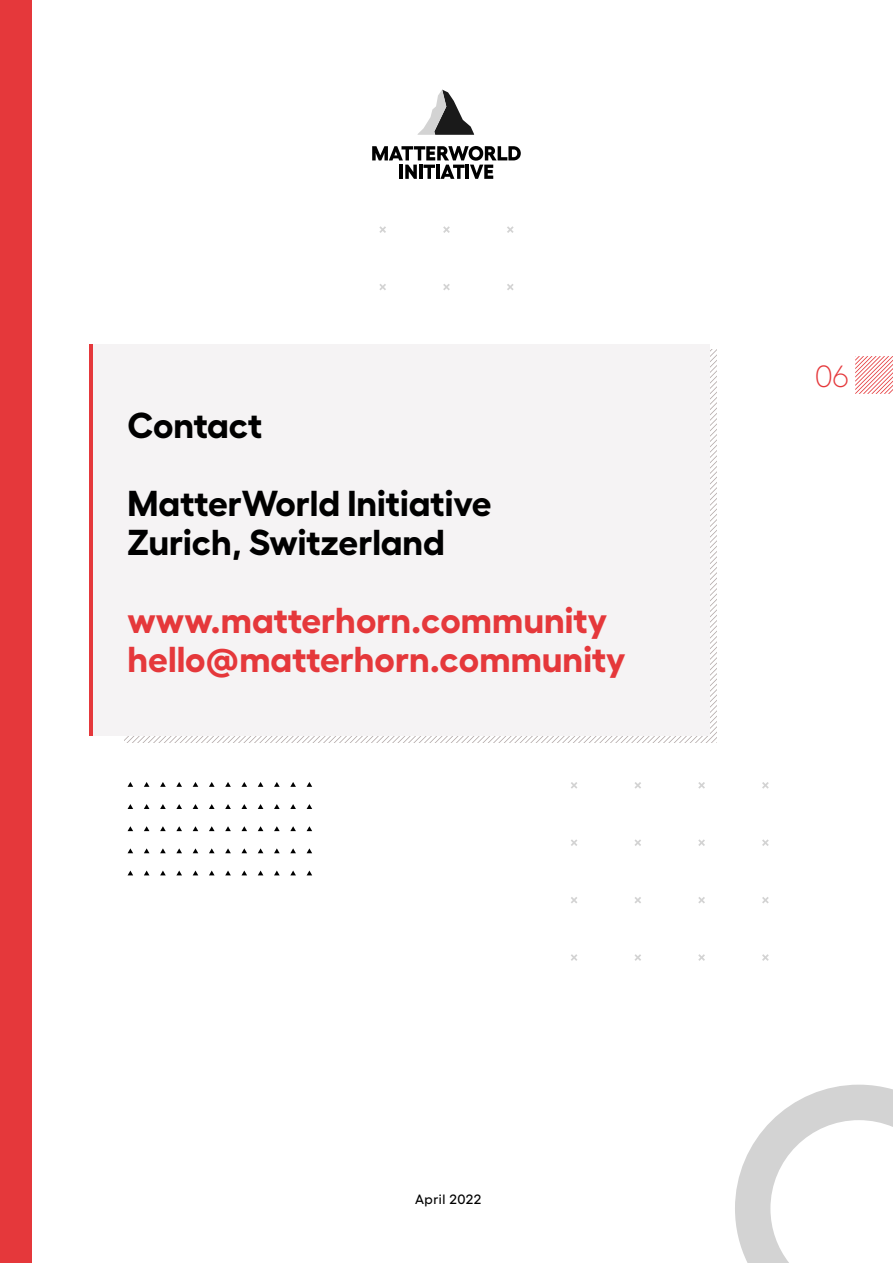
<style>
.page{position:relative;width:893px;height:1263px;background:#fff}
.page>*{position:absolute;margin:0;border:0;box-sizing:border-box;transform-origin:0 0}
.t1{font:700 36px/39px "Fellix";color:#e5383b}
.t2{font:700 36px/78px "Fellix";color:#000}
.t3{font:300 30.6px "Fellix";color:#e5383b}
.t4{font:500 13.5px "Fellix";letter-spacing:.04em;color:#000}
</style>
<div class="page">
<svg style="left:855px;top:356px;width:38px;height:38px"></svg>
<svg style="left:417px;top:90px;width:57px;height:45px"></svg>
<svg style="left:372px;top:146px;width:149px;height:33px"></svg>
<div style="left:0;top:0;width:31px;height:1263px;background:#e5383b"></div>
<svg style="left:735px;top:1085px;width:158px;height:178px"></svg>
<svg style="left:379px;top:284px;width:7px;height:6px"></svg>
<svg style="left:443px;top:284px;width:7px;height:6px"></svg>
<svg style="left:507px;top:284px;width:7px;height:6px"></svg>
<svg style="left:379px;top:226px;width:7px;height:7px"></svg>
<svg style="left:443px;top:226px;width:7px;height:7px"></svg>
<svg style="left:507px;top:226px;width:7px;height:7px"></svg>
<svg style="left:124px;top:350px;width:592px;height:392px"></svg>
<div style="left:93px;top:344px;width:617px;height:392px;background:#f5f3f4"></div>
<hr style="left:89px;top:344px;width:4px;height:392px;background:#e5383b">
<svg style="left:128px;top:782px;width:5px;height:5px"></svg>
<svg style="left:144px;top:782px;width:5px;height:5px"></svg>
<svg style="left:160px;top:782px;width:6px;height:5px"></svg>
<svg style="left:176px;top:782px;width:6px;height:5px"></svg>
<svg style="left:193px;top:782px;width:5px;height:5px"></svg>
<svg style="left:209px;top:782px;width:6px;height:5px"></svg>
<svg style="left:225px;top:782px;width:6px;height:5px"></svg>
<svg style="left:241px;top:782px;width:6px;height:5px"></svg>
<svg style="left:258px;top:782px;width:5px;height:5px"></svg>
<svg style="left:274px;top:782px;width:6px;height:5px"></svg>
<svg style="left:290px;top:782px;width:6px;height:5px"></svg>
<svg style="left:307px;top:782px;width:5px;height:5px"></svg>
<svg style="left:128px;top:804px;width:5px;height:5px"></svg>
<svg style="left:144px;top:804px;width:5px;height:5px"></svg>
<svg style="left:160px;top:804px;width:6px;height:5px"></svg>
<svg style="left:176px;top:804px;width:6px;height:5px"></svg>
<svg style="left:193px;top:804px;width:5px;height:5px"></svg>
<svg style="left:209px;top:804px;width:6px;height:5px"></svg>
<svg style="left:225px;top:804px;width:6px;height:5px"></svg>
<svg style="left:241px;top:804px;width:6px;height:5px"></svg>
<svg style="left:258px;top:804px;width:5px;height:5px"></svg>
<svg style="left:274px;top:804px;width:6px;height:5px"></svg>
<svg style="left:290px;top:804px;width:6px;height:5px"></svg>
<svg style="left:307px;top:804px;width:5px;height:5px"></svg>
<svg style="left:128px;top:826px;width:5px;height:5px"></svg>
<svg style="left:144px;top:826px;width:5px;height:5px"></svg>
<svg style="left:160px;top:826px;width:6px;height:5px"></svg>
<svg style="left:176px;top:826px;width:6px;height:5px"></svg>
<svg style="left:193px;top:826px;width:5px;height:5px"></svg>
<svg style="left:209px;top:826px;width:6px;height:5px"></svg>
<svg style="left:225px;top:826px;width:6px;height:5px"></svg>
<svg style="left:241px;top:826px;width:6px;height:5px"></svg>
<svg style="left:258px;top:826px;width:5px;height:5px"></svg>
<svg style="left:274px;top:826px;width:6px;height:5px"></svg>
<svg style="left:290px;top:826px;width:6px;height:5px"></svg>
<svg style="left:307px;top:826px;width:5px;height:5px"></svg>
<svg style="left:128px;top:848px;width:5px;height:5px"></svg>
<svg style="left:144px;top:848px;width:5px;height:5px"></svg>
<svg style="left:160px;top:848px;width:6px;height:5px"></svg>
<svg style="left:176px;top:848px;width:6px;height:5px"></svg>
<svg style="left:193px;top:848px;width:5px;height:5px"></svg>
<svg style="left:209px;top:848px;width:6px;height:5px"></svg>
<svg style="left:225px;top:848px;width:6px;height:5px"></svg>
<svg style="left:241px;top:848px;width:6px;height:5px"></svg>
<svg style="left:258px;top:848px;width:5px;height:5px"></svg>
<svg style="left:274px;top:848px;width:6px;height:5px"></svg>
<svg style="left:290px;top:848px;width:6px;height:5px"></svg>
<svg style="left:307px;top:848px;width:5px;height:5px"></svg>
<svg style="left:128px;top:870px;width:5px;height:5px"></svg>
<svg style="left:144px;top:870px;width:5px;height:5px"></svg>
<svg style="left:160px;top:870px;width:6px;height:5px"></svg>
<svg style="left:176px;top:870px;width:6px;height:5px"></svg>
<svg style="left:193px;top:870px;width:5px;height:5px"></svg>
<svg style="left:209px;top:870px;width:6px;height:5px"></svg>
<svg style="left:225px;top:870px;width:6px;height:5px"></svg>
<svg style="left:241px;top:870px;width:6px;height:5px"></svg>
<svg style="left:258px;top:870px;width:5px;height:5px"></svg>
<svg style="left:274px;top:870px;width:6px;height:5px"></svg>
<svg style="left:290px;top:870px;width:6px;height:5px"></svg>
<svg style="left:307px;top:870px;width:5px;height:5px"></svg>
<svg style="left:571px;top:897px;width:6px;height:6px"></svg>
<svg style="left:634px;top:897px;width:7px;height:6px"></svg>
<svg style="left:698px;top:897px;width:7px;height:6px"></svg>
<svg style="left:762px;top:897px;width:7px;height:6px"></svg>
<svg style="left:571px;top:954px;width:6px;height:7px"></svg>
<svg style="left:634px;top:954px;width:7px;height:7px"></svg>
<svg style="left:698px;top:954px;width:7px;height:7px"></svg>
<svg style="left:762px;top:954px;width:7px;height:7px"></svg>
<svg style="left:571px;top:782px;width:6px;height:7px"></svg>
<svg style="left:634px;top:782px;width:7px;height:7px"></svg>
<svg style="left:698px;top:782px;width:7px;height:7px"></svg>
<svg style="left:762px;top:782px;width:7px;height:7px"></svg>
<svg style="left:571px;top:839px;width:6px;height:7px"></svg>
<svg style="left:634px;top:839px;width:7px;height:7px"></svg>
<svg style="left:698px;top:839px;width:7px;height:7px"></svg>
<svg style="left:762px;top:839px;width:7px;height:7px"></svg>
<p class="t2" style="left:128px;top:383px;width:365px">Contact<br>MatterWorld Initiative</p>
<p class="t2" style="left:128px;top:500px;width:319px">Zurich, Switzerland</p>
<p class="t1" style="left:128px;top:597px;width:500px">www.matterhorn.community hello@matterhorn.community</p>
<p class="t3" style="left:815px;top:354px;width:36px">06</p>
<p class="t4" style="left:415px;top:1189px;width:68px">April 2022</p>
</div>
